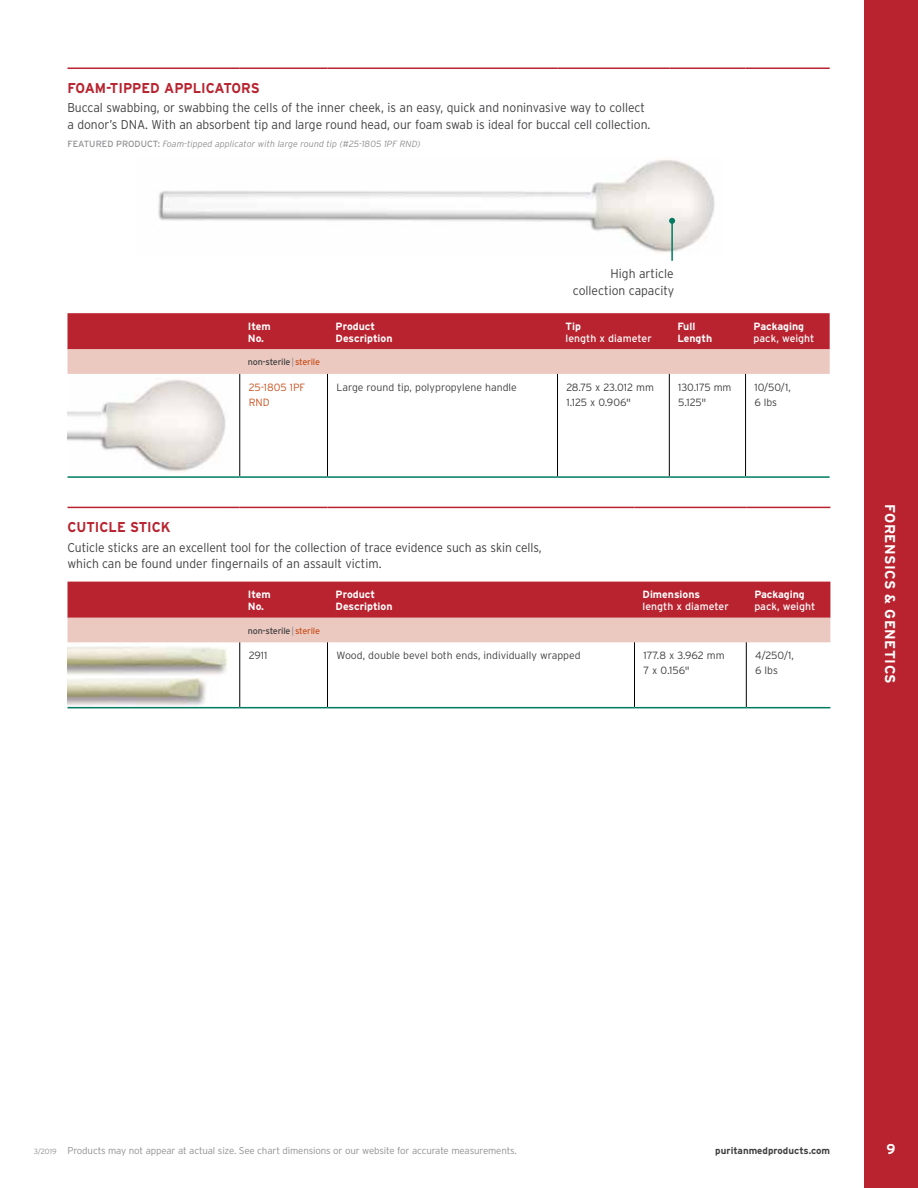
<style>
.page{position:relative;width:918px;height:1188px;background:#fff}
.page>*{position:absolute;margin:0;border:0;box-sizing:border-box;transform-origin:0 0}
.t1{font:700 14.25px "Interstate";color:#b8232f;scale:.95 1}
.t2{font:700 14.25px "Interstate";letter-spacing:.03em;color:#fff}
.t3{font:700 14.25px "Interstate";letter-spacing:.03em;color:#fff;scale:.95 1}
.t4{font:300 12.75px/16.5px "Interstate";letter-spacing:-.005em;color:#414042;scale:.95 1}
.t5{font:300 10.5px/15px "Interstate";color:#414042}
.t6{font:700 10.5px/12px "Interstate";color:#fff}
.t7{font:10.5px "Interstate";color:#fff}
.t8{font:300 10.5px/15px "Interstate";color:#c8531f}
.t9{font:300 9.75px "Interstate";letter-spacing:-.015em;color:#919195}
.t10{font:700 9.75px "Interstate";color:#414042}
.t11{font:italic 300 9px "Interstate";color:#919195}
.t12{font:9px "Interstate";letter-spacing:-.025em;color:#414042}
.s1{font-weight:400;font-style:normal}
.s2{color:#919195}
.s3{color:#c8531f}
.s4{font-size:7.5px}
</style>
<div class="page">
<img style="left:68px;top:678px;width:152px;height:29px">
<svg style="left:68px;top:582px;width:762px;height:60px;background:#cd666a"></svg>
<hr style="left:746px;top:642px;width:1px;height:65px;background:#000">
<hr style="left:239px;top:642px;width:1px;height:65px;background:#000">
<hr style="left:68px;top:707px;width:172px;height:1px;background:#007b61">
<hr style="left:240px;top:707px;width:88px;height:1px;background:#007b61">
<hr style="left:328px;top:707px;width:306px;height:1px;background:#007b61">
<hr style="left:634px;top:707px;width:112px;height:1px;background:#007b61">
<hr style="left:746px;top:707px;width:84px;height:1px;background:#007b61">
<hr style="left:634px;top:642px;width:1px;height:65px;background:#000">
<hr style="left:327px;top:642px;width:1px;height:65px;background:#000">
<hr style="left:68px;top:507px;width:172px;height:1px;background:#b8232f">
<hr style="left:240px;top:507px;width:88px;height:1px;background:#b8232f">
<hr style="left:328px;top:507px;width:306px;height:1px;background:#b8232f">
<hr style="left:634px;top:507px;width:112px;height:1px;background:#b8232f">
<hr style="left:746px;top:507px;width:84px;height:1px;background:#b8232f">
<img style="left:68px;top:646px;width:160px;height:29px">
<img style="left:158px;top:160px;width:557px;height:93px">
<img style="left:68px;top:379px;width:158px;height:93px">
<svg style="left:68px;top:313px;width:762px;height:61px;background:#cd676b"></svg>
<hr style="left:745px;top:374px;width:1px;height:102px;background:#000">
<hr style="left:239px;top:374px;width:1px;height:102px;background:#000">
<hr style="left:68px;top:476px;width:172px;height:2px;background:#007b61">
<hr style="left:240px;top:476px;width:88px;height:2px;background:#007b61">
<hr style="left:328px;top:476px;width:230px;height:2px;background:#007b61">
<hr style="left:558px;top:476px;width:111px;height:2px;background:#007b61">
<hr style="left:669px;top:476px;width:77px;height:2px;background:#007b61">
<hr style="left:746px;top:476px;width:84px;height:2px;background:#007b61">
<hr style="left:557px;top:374px;width:1px;height:102px;background:#000">
<hr style="left:327px;top:374px;width:1px;height:102px;background:#000">
<hr style="left:68px;top:68px;width:172px;height:1px;background:#b8232f">
<hr style="left:240px;top:68px;width:88px;height:1px;background:#b8232f">
<hr style="left:328px;top:68px;width:230px;height:1px;background:#b8232f">
<hr style="left:558px;top:68px;width:111px;height:1px;background:#b8232f">
<hr style="left:669px;top:68px;width:77px;height:1px;background:#b8232f">
<hr style="left:746px;top:68px;width:84px;height:1px;background:#b8232f">
<hr style="left:669px;top:374px;width:1px;height:102px;background:#000">
<hr style="left:671px;top:221px;width:2px;height:40px;background:#007b61">
<svg style="left:669px;top:218px;width:6px;height:6px"></svg>
<div style="left:864px;top:0;width:54px;height:1188px;background:#b8232f"></div>
<p class="t1" style="left:68px;top:80px;width:204px">FOAM-TIPPED APPLICATORS</p>
<p class="t4" style="left:68px;top:100px;width:615px">Buccal swabbing, or swabbing the cells of the inner cheek, is an easy, quick and noninvasive way to collect a donor’s DNA. With an absorbent tip and large round head, our foam swab is ideal for buccal cell collection.</p>
<p class="t11" style="left:68px;top:138px;width:355px"><span class="s1">FEATURED PRODUCT:</span> Foam-tipped applicator with large round tip (#25-1805 1PF RND)</p>
<p class="t4" style="left:573px;top:265px;width:108px;text-align:right">High article collection capacity</p>
<p class="t6" style="left:248px;top:320px;width:24px">Item<br>No.</p>
<p class="t6" style="left:336px;top:320px;width:58px">Product<br>Description</p>
<p class="t6" style="left:566px;top:320px;width:17px">Tip</p>
<p class="t7" style="left:566px;top:332px;width:88px">length x diameter</p>
<p class="t6" style="left:677px;top:320px;width:36px">Full<br>Length</p>
<p class="t6" style="left:754px;top:320px;width:52px">Packaging</p>
<p class="t7" style="left:754px;top:332px;width:62px">pack, weight</p>
<p class="t12" style="left:248px;top:357px;width:74px">non-sterile<span class="s2">|</span><span class="s3">sterile</span></p>
<p class="t8" style="left:249px;top:380px;width:58px">25-1805 1PF<br>RND</p>
<p class="t5" style="left:336px;top:380px;width:182px">Large round tip, polypropylene handle</p>
<p class="t5" style="left:566px;top:380px;width:89px">28.75 x 23.012 mm<br>1.125 x 0.906"</p>
<p class="t5" style="left:678px;top:380px;width:55px">130.175 mm<br>5.125"</p>
<p class="t5" style="left:754px;top:380px;width:38px">10/50/1,<br>6 lbs</p>
<p class="t1" style="left:68px;top:519px;width:110px">CUTICLE STICK</p>
<p class="t4" style="left:68px;top:539px;width:501px">Cuticle sticks are an excellent tool for the collection of trace evidence such as skin cells, which can be found under fingernails of an assault victim.</p>
<p class="t6" style="left:248px;top:588px;width:24px">Item<br>No.</p>
<p class="t6" style="left:336px;top:588px;width:58px">Product<br>Description</p>
<p class="t6" style="left:643px;top:588px;width:59px">Dimensions</p>
<p class="t7" style="left:643px;top:600px;width:88px">length x diameter</p>
<p class="t6" style="left:754px;top:588px;width:52px">Packaging</p>
<p class="t7" style="left:754px;top:600px;width:62px">pack, weight</p>
<p class="t12" style="left:248px;top:625px;width:74px">non-sterile<span class="s2">|</span><span class="s3">sterile</span></p>
<p class="t5" style="left:249px;top:648px;width:20px">2911</p>
<p class="t5" style="left:336px;top:648px;width:246px">Wood, double bevel both ends, individually wrapped</p>
<p class="t5" style="left:643px;top:648px;width:83px">177.8 x 3.962 mm<br>7 x 0.156"</p>
<p class="t5" style="left:755px;top:648px;width:40px">4/250/1,<br>6 lbs</p>
<p class="t2" style="left:898px;top:504px;width:181px;rotate:90deg">FORENSICS &amp; GENETICS</p>
<p class="t9" style="left:34px;top:1145px;width:485px"><span class="s4">3/2019</span> Products may not appear at actual size. See chart dimensions or our website for accurate measurements.</p>
<p class="t10" style="left:715px;top:1145px;width:116px">puritanmedproducts.com</p>
<p class="t3" style="left:887px;top:1141px;width:11px">9</p>
</div>
